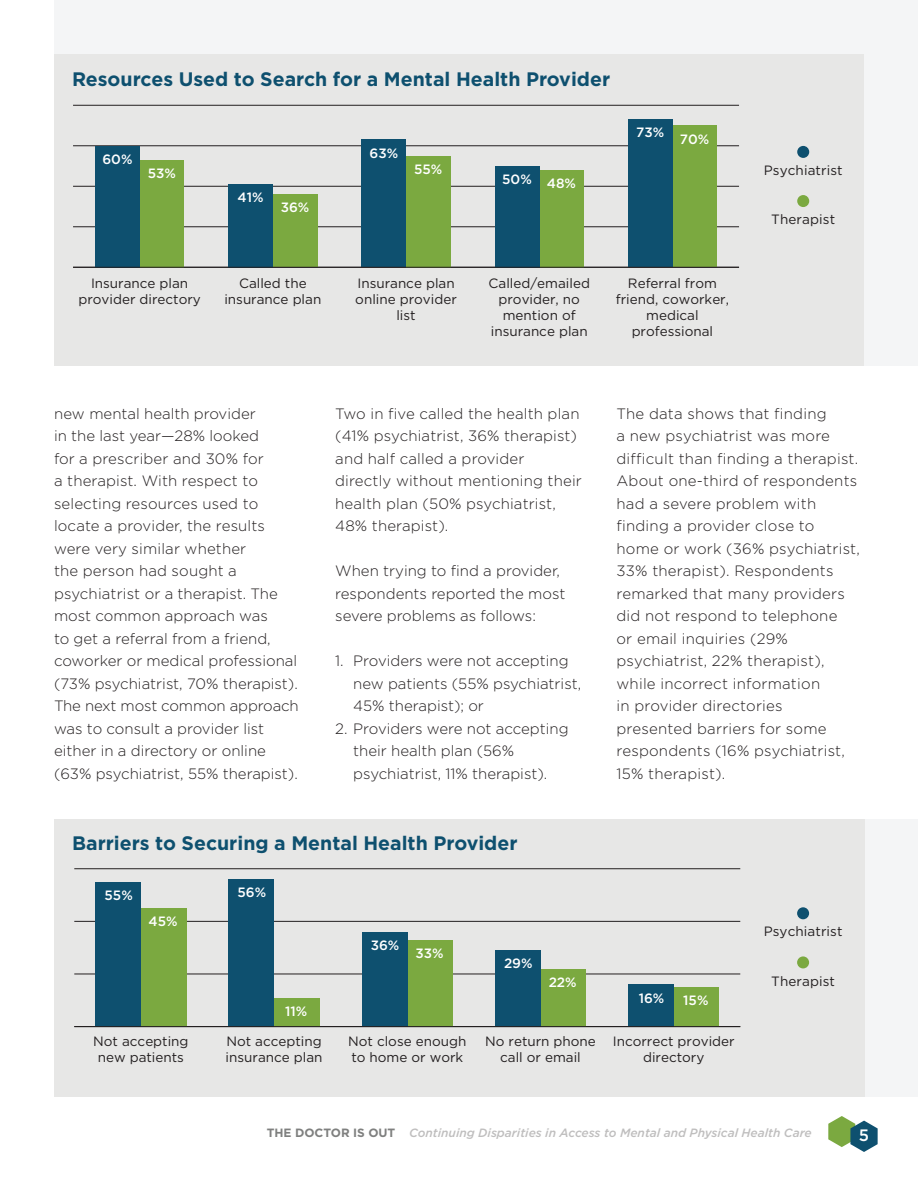
<style>
.page{position:relative;width:918px;height:1188px;background:#fff}
.page>*{position:absolute;margin:0;border:0;box-sizing:border-box;transform-origin:0 0}
.FT{font:700 19.5px "Gotham";color:#0e506f}
.t1{font:500 16.5px "Gotham";color:#fff}
.TX{font:300 15px/22.5px "Gotham";letter-spacing:.005em;color:#231f20}
.t2{font:13.5px/16.2px "Gotham";color:#231f20;text-align:center}
.t3{font:500 13.5px "Gotham";color:#fff}
.t4{font:italic 500 12px "Gotham";color:#bfbebe}
.s1{font-weight:700;font-style:normal;color:#7f807f}
</style>
<div class="page">
<svg style="left:828px;top:1116px;width:50px;height:36px"></svg>
<div style="left:54px;top:0;width:864px;height:365px;background:#f4f5f6"></div>
<div style="left:54px;top:54px;width:810px;height:311px;background:#e7e7e6"></div>
<hr style="left:73px;top:226px;width:666px;height:1px;background:#231f20">
<hr style="left:73px;top:186px;width:666px;height:1px;background:#231f20">
<hr style="left:73px;top:145px;width:666px;height:1px;background:#231f20">
<hr style="left:73px;top:105px;width:666px;height:1px;background:#231f20">
<div style="left:140px;top:160px;width:44px;height:107px;background:#7ba940"></div>
<div style="left:95px;top:146px;width:45px;height:121px;background:#0e506f"></div>
<div style="left:273px;top:194px;width:44px;height:73px;background:#7ba940"></div>
<div style="left:228px;top:184px;width:45px;height:83px;background:#0e506f"></div>
<div style="left:406px;top:156px;width:44px;height:111px;background:#7ba940"></div>
<div style="left:362px;top:140px;width:44px;height:127px;background:#0e506f"></div>
<div style="left:539px;top:170px;width:45px;height:97px;background:#7ba940"></div>
<div style="left:495px;top:166px;width:44px;height:101px;background:#0e506f"></div>
<div style="left:672px;top:126px;width:45px;height:141px;background:#7ba940"></div>
<div style="left:628px;top:119px;width:44px;height:148px;background:#0e506f"></div>
<hr style="left:73px;top:267px;width:666px;height:1px;background:#231f20">
<div style="left:797px;top:146px;width:12px;height:12px;background:#0e506f;border-radius:50%"></div>
<div style="left:797px;top:195px;width:12px;height:12px;background:#7ba940;border-radius:50%"></div>
<div style="left:864px;top:819px;width:54px;height:277px;background:#f4f5f6"></div>
<div style="left:54px;top:819px;width:810px;height:277px;background:#e7e7e6"></div>
<div style="left:797px;top:907px;width:12px;height:12px;background:#0e506f;border-radius:50%"></div>
<div style="left:797px;top:956px;width:12px;height:12px;background:#7ba940;border-radius:50%"></div>
<hr style="left:74px;top:974px;width:666px;height:1px;background:#231f20">
<hr style="left:74px;top:921px;width:666px;height:1px;background:#231f20">
<hr style="left:74px;top:868px;width:666px;height:1px;background:#231f20">
<div style="left:141px;top:908px;width:45px;height:119px;background:#7ba940"></div>
<div style="left:96px;top:882px;width:45px;height:145px;background:#0e506f"></div>
<div style="left:274px;top:998px;width:45px;height:29px;background:#7ba940"></div>
<div style="left:229px;top:879px;width:45px;height:148px;background:#0e506f"></div>
<div style="left:407px;top:940px;width:46px;height:87px;background:#7ba940"></div>
<div style="left:362px;top:932px;width:45px;height:95px;background:#0e506f"></div>
<div style="left:540px;top:969px;width:46px;height:58px;background:#7ba940"></div>
<div style="left:495px;top:950px;width:45px;height:77px;background:#0e506f"></div>
<div style="left:674px;top:987px;width:45px;height:40px;background:#7ba940"></div>
<div style="left:628px;top:985px;width:46px;height:42px;background:#0e506f"></div>
<hr style="left:74px;top:1026px;width:666px;height:1px;background:#231f20">
<p class="FT" style="left:72px;top:68px;width:540px">Resources Used to Search for a Mental Health Provider</p>
<p class="t3" style="left:102px;top:151px;width:32px">60%</p>
<p class="t3" style="left:148px;top:165px;width:30px">53%</p>
<p class="t3" style="left:238px;top:190px;width:28px">41%</p>
<p class="t3" style="left:281px;top:200px;width:30px">36%</p>
<p class="t3" style="left:370px;top:145px;width:30px">63%</p>
<p class="t3" style="left:414px;top:161px;width:30px">55%</p>
<p class="t3" style="left:502px;top:174px;width:75px">50% 48%</p>
<p class="t3" style="left:636px;top:128px;width:75px">73% 70%</p>
<p class="t2" style="left:78px;top:274px;width:124px">Insurance plan provider directory</p>
<p class="t2" style="left:224px;top:274px;width:98px">Called the insurance plan</p>
<p class="t2" style="left:355px;top:274px;width:103px">Insurance plan online provider list</p>
<p class="t2" style="left:489px;top:274px;width:103px">Called/emailed provider, no mention of insurance plan</p>
<p class="t2" style="left:616px;top:274px;width:115px">Referral from friend, coworker, medical professional</p>
<p class="t2" style="left:764px;top:162px;width:80px">Psychiatrist</p>
<p class="t2" style="left:771px;top:211px;width:65px">Therapist</p>
<p class="TX" style="left:54px;top:402px;width:246px">new mental health provider<br>in the last year—28% looked<br>for a prescriber and 30% for<br>a therapist. With respect to selecting resources used to locate a provider, the results were very similar whether<br>the person had sought a psychiatrist or a therapist. The most common approach was<br>to get a referral from a friend, coworker or medical professional (73% psychiatrist, 70% therapist).<br>The next most common approach was to consult a provider list either in a directory or online (63% psychiatrist, 55% therapist).</p>
<p class="TX" style="left:335px;top:402px;width:248px">Two in five called the health plan (41% psychiatrist, 36% therapist) and half called a provider directly without mentioning their health plan (50% psychiatrist,<br>48% therapist).</p>
<p class="TX" style="left:335px;top:560px;width:232px">When trying to find a provider, respondents reported the most severe problems as follows:</p>
<p class="TX" style="left:353px;top:650px;width:229px;text-indent:-18px">1. Providers were not accepting new patients (55% psychiatrist,<br>45% therapist); or</p>
<p class="TX" style="left:353px;top:717px;width:217px;text-indent:-18px">2. Providers were not accepting their health plan (56% psychiatrist, 11% therapist).</p>
<p class="FT" style="left:72px;top:832px;width:447px">Barriers to Securing a Mental Health Provider</p>
<p class="t3" style="left:105px;top:887px;width:30px">55%</p>
<p class="t3" style="left:238px;top:885px;width:30px">56%</p>
<p class="t3" style="left:149px;top:914px;width:31px">45%</p>
<p class="t3" style="left:285px;top:1003px;width:24px">11%</p>
<p class="t3" style="left:371px;top:937px;width:30px">36%</p>
<p class="t3" style="left:415px;top:945px;width:30px">33%</p>
<p class="t3" style="left:504px;top:956px;width:30px">29%</p>
<p class="t3" style="left:549px;top:974px;width:30px">22%</p>
<p class="TX" style="left:616px;top:402px;width:245px">The data shows that finding<br>a new psychiatrist was more difficult than finding a therapist.<br>About one-third of respondents had a severe problem with finding a provider close to home or work (36% psychiatrist,<br>33% therapist). Respondents remarked that many providers did not respond to telephone<br>or email inquiries (29% psychiatrist, 22% therapist), while incorrect information<br>in provider directories presented barriers for some respondents (16% psychiatrist,<br>15% therapist).</p>
<p class="t3" style="left:639px;top:990px;width:27px">16%</p>
<p class="t3" style="left:683px;top:993px;width:27px">15%</p>
<p class="t2" style="left:764px;top:923px;width:80px">Psychiatrist</p>
<p class="t2" style="left:771px;top:973px;width:65px">Therapist</p>
<p class="t2" style="left:93px;top:1032px;width:97px">Not accepting new patients</p>
<p class="t2" style="left:226px;top:1032px;width:98px;text-align:left">Not accepting insurance plan</p>
<p class="t2" style="left:348px;top:1032px;width:120px;text-align:left">Not close enough to home or work</p>
<p class="t2" style="left:485px;top:1032px;width:112px">No return phone call or email</p>
<p class="t2" style="left:613px;top:1032px;width:123px">Incorrect provider directory</p>
<p class="t4" style="left:267px;top:1126px;width:547px"><span class="s1">THE DOCTOR IS OUT</span> Continuing Disparities in Access to Mental and Physical Health Care</p>
<p class="t1" style="left:859px;top:1125px;width:12px">5</p>
</div>
